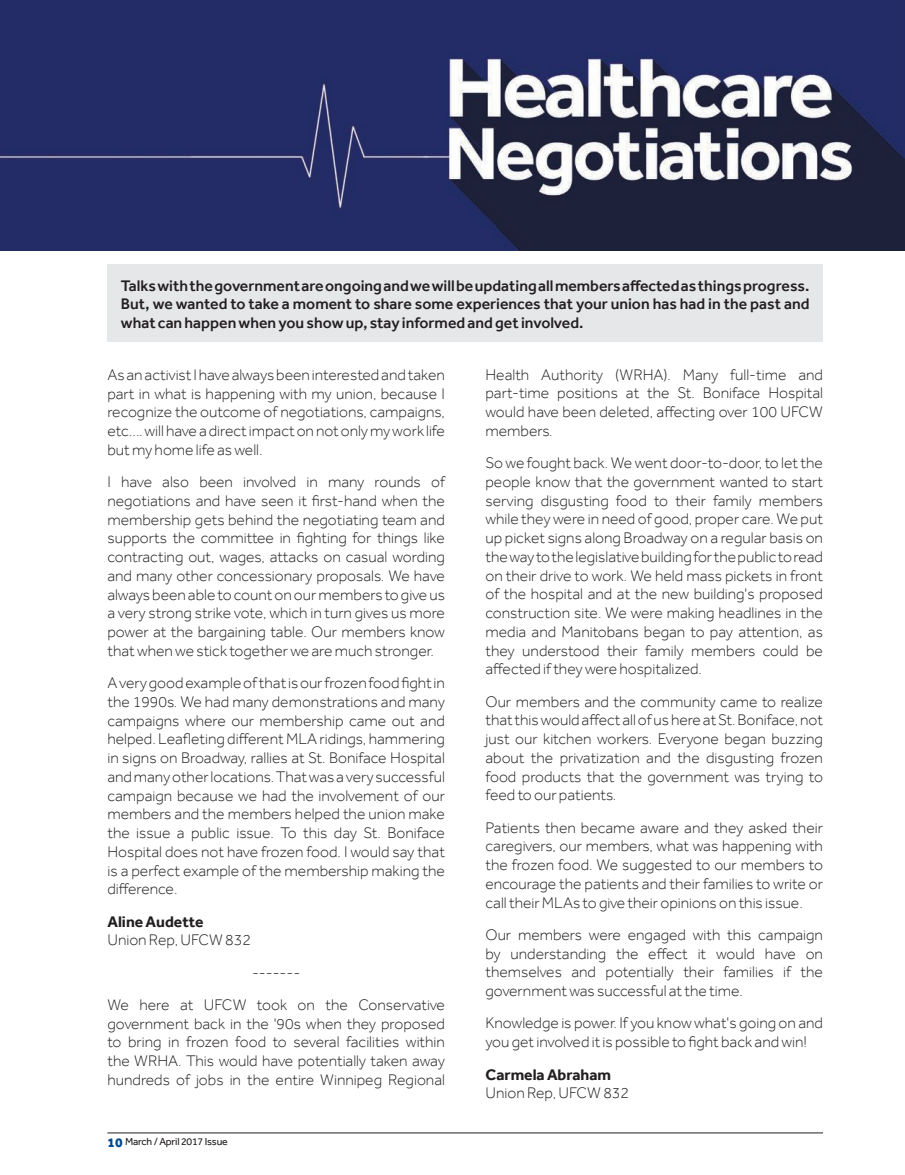
<style>
.page{position:relative;width:905px;height:1175px;background:#fff}
.page>*{position:absolute;margin:0;border:0;box-sizing:border-box;transform-origin:0 0}
.t1{font:300 15.75px/18.8px "Effra";color:#231f20;text-align:justify}
.t2{font:500 15.75px/18.8px "Effra";color:#231f20;text-align:justify}
.t3{font:700 15.75px "Effra";color:#231f20}
.t4{font:10.5px "Effra";letter-spacing:-.02em;color:#231f20}
.s1{font-weight:800;font-size:13.5px;color:#014990}
</style>
<div class="page">
<hr style="left:107px;top:1132px;width:716px;height:1px;background:#231f20">
<img style="left:0;top:0;width:904px;height:250px">
<div style="left:107px;top:264px;width:716px;height:77px;background:#e6e7e9"></div>
<p class="t2" style="left:121px;top:276px;width:690px">Talks with the government are ongoing and we will be updating all members affected as things progress.<br>But, we wanted to take a moment to share some experiences that your union has had in the past and what can happen when you show up, stay informed and get involved.</p>
<p class="t1" style="left:107px;top:365px;width:339px">As an activist I have always been interested and taken part in what is happening with my union, because I recognize the outcome of negotiations, campaigns, etc…. will have a direct impact on not only my work life but my home life as well.</p>
<p class="t1" style="left:107px;top:472px;width:339px">I have also been involved in many rounds of negotiations and have seen it first-hand when the membership gets behind the negotiating team and supports the committee in fighting for things like contracting out, wages, attacks on casual wording and many other concessionary proposals. We have always been able to count on our members to give us a very strong strike vote, which in turn gives us more power at the bargaining table. Our members know that when we stick together we are much stronger.</p>
<p class="t1" style="left:107px;top:673px;width:339px">A very good example of that is our frozen food fight in the 1990s. We had many demonstrations and many campaigns where our membership came out and helped. Leafleting different MLA ridings, hammering in signs on Broadway, rallies at St. Boniface Hospital and many other locations. That was a very successful campaign because we had the involvement of our members and the members helped the union make the issue a public issue. To this day St. Boniface Hospital does not have frozen food. I would say that is a perfect example of the membership making the difference.</p>
<p class="t3" style="left:107px;top:911px;width:98px">Aline Audette</p>
<p class="t1" style="left:107px;top:930px;width:145px">Union Rep, UFCW 832</p>
<p class="t1" style="left:107px;top:956px;width:339px;line-height:32.2px;text-align:center">-------<br>We here at UFCW took on the Conservative</p>
<p class="t1" style="left:107px;top:1013px;width:339px">government back in the '90s when they proposed to bring in frozen food to several facilities within the WRHA. This would have potentially taken away hundreds of jobs in the entire Winnipeg Regional</p>
<p class="t4" style="left:107px;top:1135px;width:122px"><span class="s1">10</span> March / April 2017 Issue</p>
<p class="t1" style="left:485px;top:365px;width:339px">Health Authority (WRHA). Many full-time and part-time positions at the St. Boniface Hospital would have been deleted, affecting over 100 UFCW members.</p>
<p class="t1" style="left:485px;top:453px;width:339px">So we fought back. We went door-to-door, to let the people know that the government wanted to start serving disgusting food to their family members while they were in need of good, proper care. We put up picket signs along Broadway on a regular basis on the way to the legislative building for the public to read on their drive to work. We held mass pickets in front of the hospital and at the new building's proposed construction site. We were making headlines in the media and Manitobans began to pay attention, as they understood their family members could be affected if they were hospitalized.</p>
<p class="t1" style="left:485px;top:692px;width:339px">Our members and the community came to realize that this would affect all of us here at St. Boniface, not just our kitchen workers. Everyone began buzzing about the privatization and the disgusting frozen food products that the government was trying to feed to our patients.</p>
<p class="t1" style="left:485px;top:818px;width:339px">Patients then became aware and they asked their caregivers, our members, what was happening with the frozen food. We suggested to our members to encourage the patients and their families to write or call their MLAs to give their opinions on this issue.</p>
<p class="t1" style="left:485px;top:925px;width:339px">Our members were engaged with this campaign by understanding the effect it would have on themselves and potentially their families if the government was successful at the time.</p>
<p class="t1" style="left:485px;top:1013px;width:339px">Knowledge is power. If you know what's going on and you get involved it is possible to fight back and win!</p>
<p class="t3" style="left:485px;top:1064px;width:127px">Carmela Abraham</p>
<p class="t1" style="left:485px;top:1083px;width:145px">Union Rep, UFCW 832</p>
</div>
